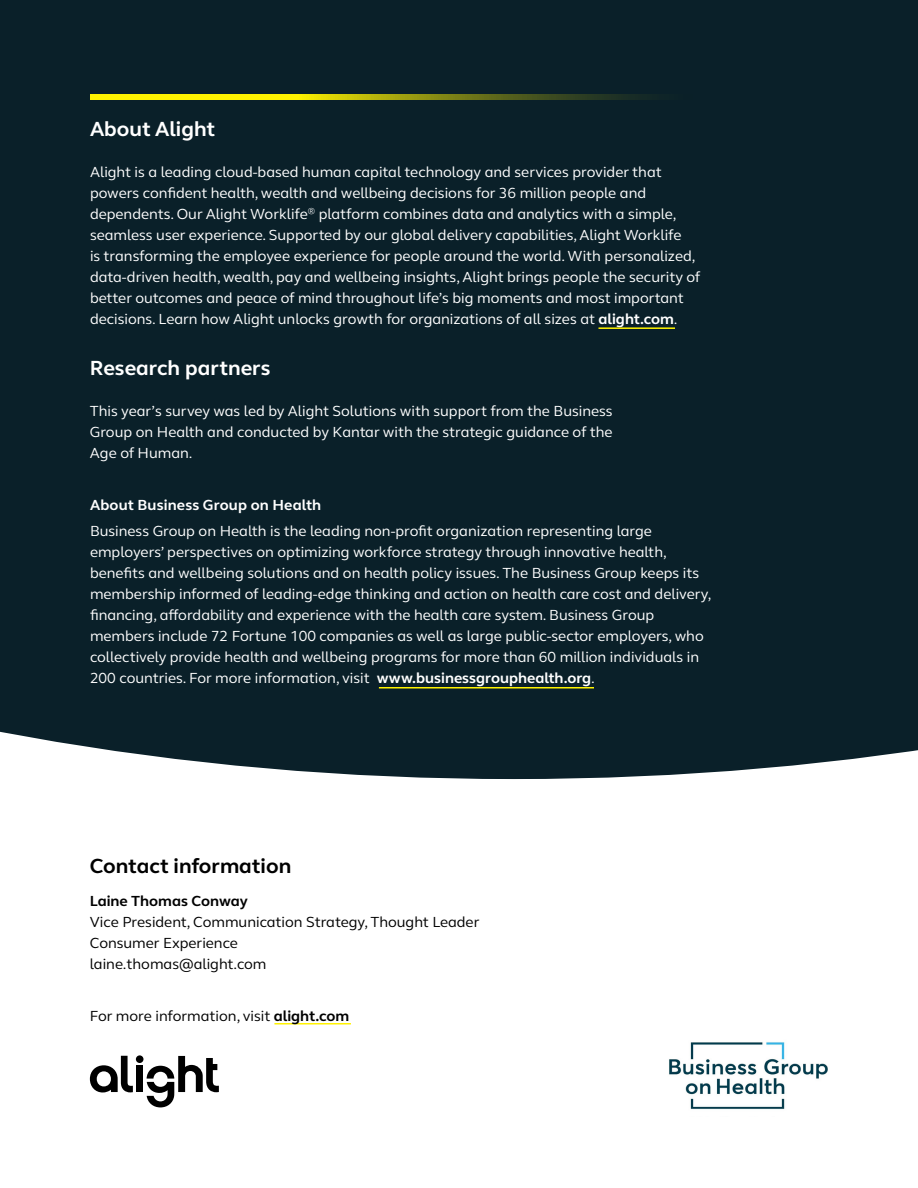
<style>
.page{position:relative;width:918px;height:1188px;background:#fff}
.page>*{position:absolute;margin:0;border:0;box-sizing:border-box;transform-origin:0 0}
.Subheads_with_more_w{font:700 21px "FS Thrive Elliot";color:#fff}
.Subheads{font:700 21px "FS Thrive Elliot";color:#000}
._10_pt_body{font:15px/21px "FS Thrive Elliot";color:#fff}
.Contact_Info{font:15px/21px "FS Thrive Elliot";color:#fff;text-align:justify}
.Contact_Info-2{font:15px "FS Thrive Elliot";color:#000}
.C1___Chart_Title{font:700 15px "FS Thrive Elliot";letter-spacing:.01em;color:#fff}
.Contact_Info-3{font:700 15px "FS Thrive Elliot";color:#000}
.s1{font-weight:700}
</style>
<div class="page">
<div style="left:0;top:0;width:918px;height:779px;background:#0a2029"></div>
<div style="left:136px;top:1055px;width:7px;height:8px;background:#000;border-radius:50%"></div>
<div style="left:136px;top:1066px;width:7px;height:26px;background:#000"></div>
<svg style="left:90px;top:1056px;width:43px;height:36px"></svg>
<svg style="left:147px;top:1056px;width:72px;height:51px"></svg>
<svg style="left:90px;top:94px;width:612px;height:6px;background:#9b9c10"></svg>
<img style="left:669px;top:1042px;width:159px;height:67px">
<hr style="left:598px;top:327px;width:77px;height:2px;background:#fff200">
<hr style="left:274px;top:1023px;width:77px;height:2px;background:#fff200">
<hr style="left:379px;top:687px;width:215px;height:1px;background:#fff200">
<p class="Subheads_with_more_w" style="left:90px;top:116px;width:127px">About Alight</p>
<p class="_10_pt_body" style="left:90px;top:161px;width:612px">Alight is a leading cloud-based human capital technology and services provider that powers confident health, wealth and wellbeing decisions for 36 million people and dependents. Our Alight Worklife<sup>®</sup> platform combines data and analytics with a simple, seamless user experience. Supported by our global delivery capabilities, Alight Worklife<br>is transforming the employee experience for people around the world. With personalized, data-driven health, wealth, pay and wellbeing insights, Alight brings people the security of better outcomes and peace of mind throughout life’s big moments and most important decisions. Learn how Alight unlocks growth for organizations of all sizes at <span class="s1">alight.com</span>.</p>
<p class="Subheads_with_more_w" style="left:90px;top:355px;width:182px">Research partners</p>
<p class="Contact_Info" style="left:90px;top:400px;width:524px">This year’s survey was led by Alight Solutions with support from the Business Group on Health and conducted by Kantar with the strategic guidance of the Age of Human.</p>
<p class="C1___Chart_Title" style="left:90px;top:496px;width:233px">About Business Group on Health</p>
<p class="_10_pt_body" style="left:90px;top:521px;width:623px">Business Group on Health is the leading non-profit organization representing large employers’ perspectives on optimizing workforce strategy through innovative health, benefits and wellbeing solutions and on health policy issues. The Business Group keeps its membership informed of leading-edge thinking and action on health care cost and delivery, financing, affordability and experience with the health care system. Business Group members include 72 Fortune 100 companies as well as large public-sector employers, who collectively provide health and wellbeing programs for more than 60 million individuals in 200 countries. For more information, visit <span class="s1">www.businessgrouphealth.org</span>.</p>
<p class="Subheads" style="left:90px;top:853px;width:203px">Contact information</p>
<p class="Contact_Info-3" style="left:90px;top:892px;width:159px">Laine Thomas Conway</p>
<p class="Contact_Info-2" style="left:90px;top:913px;width:391px">Vice President, Communication Strategy, Thought Leader</p>
<p class="Contact_Info-2" style="left:90px;top:934px;width:150px">Consumer Experience</p>
<p class="Contact_Info-2" style="left:90px;top:955px;width:178px">laine.thomas@alight.com</p>
<p class="Contact_Info-2" style="left:90px;top:1007px;width:261px">For more information, visit <span class="s1">alight.com</span></p>
</div>
